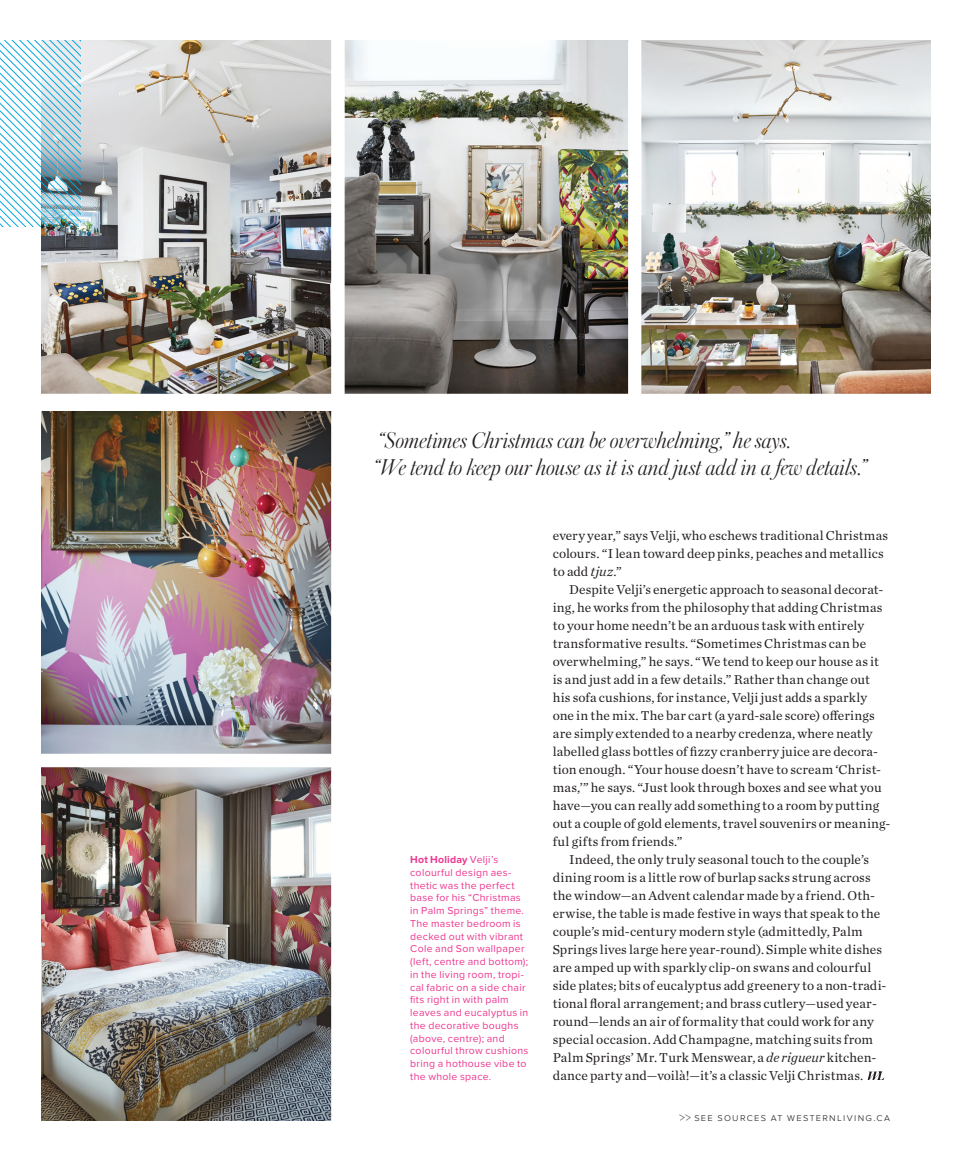
<style>
.page{position:relative;width:972px;height:1161px;background:#fff}
.page>*{position:absolute;margin:0;border:0;box-sizing:border-box;transform-origin:0 0}
.t1{font:italic 300 24px/27px "Austin";letter-spacing:-.01em;color:#231f20}
.t2{font:13.5px/18px "Chronicle Text G1";letter-spacing:.01em;color:#231f20}
.t3{font:10.5px/12.8px "Proxima Nova";letter-spacing:.03em;color:#ed3790}
.t4{font:300 10.5px "Proxima Nova";letter-spacing:.125em;color:#231f20}
.s1{font-weight:700}
.s2{font-style:italic}
</style>
<div class="page">
<img style="left:41px;top:767px;width:290px;height:353px">
<img style="left:41px;top:411px;width:290px;height:343px">
<svg style="left:679px;top:1114px;width:12px;height:7px"></svg>
<svg style="left:868px;top:1072px;width:16px;height:8px"></svg>
<img style="left:345px;top:40px;width:283px;height:354px">
<img style="left:641px;top:40px;width:290px;height:354px">
<img style="left:41px;top:40px;width:290px;height:354px">
<svg style="left:0;top:40px;width:81px;height:186px"></svg>
<h1 class="t1" style="left:374px;top:426px;width:494px">“Sometimes Christmas can be overwhelming,” he says.<br>“We tend to keep our house as it is and just add in a few details.”</h1>
<p class="t3" style="left:410px;top:853px;width:120px"><span class="s1">Hot Holiday</span> Velji’s colourful design aes&shy;thetic was the perfect base for his “Christmas in Palm Springs” theme.<br>The master bedroom is decked out with vibrant<br>Cole and Son wallpaper (left, centre and bottom); in the living room, tropi&shy;cal fabric on a side chair fits right in with palm leaves and eucalyptus in the decorative boughs (above, centre); and colourful throw cushions bring a hothouse vibe to the whole space.</p>
<p class="t2" style="left:553px;top:526px;width:337px">every year,” says Velji, who eschews traditional Christmas colours. “I lean toward deep pinks, peaches and metallics to add <span class="s2">tjuz</span>.”</p>
<p class="t2" style="left:569px;top:580px;width:316px">Despite Velji’s energetic approach to seasonal decorat-</p>
<p class="t2" style="left:553px;top:598px;width:331px">ing, he works from the philosophy that adding Christmas</p>
<p class="t2" style="left:553px;top:616px;width:313px">to your home needn’t be an arduous task with entirely</p>
<p class="t2" style="left:553px;top:634px;width:315px">transformative results. “Sometimes Christmas can be</p>
<p class="t2" style="left:553px;top:652px;width:328px">overwhelming,” he says. “We tend to keep our house as it</p>
<p class="t2" style="left:553px;top:670px;width:319px">is and just add in a few details.” Rather than change out</p>
<p class="t2" style="left:553px;top:688px;width:316px">his sofa cushions, for instance, Velji just adds a sparkly</p>
<p class="t2" style="left:553px;top:706px;width:324px">one in the mix. The bar cart (a yard-sale score) offerings</p>
<p class="t2" style="left:553px;top:724px;width:321px">are simply extended to a nearby credenza, where neatly</p>
<p class="t2" style="left:553px;top:742px;width:327px">labelled glass bottles of fizzy cranberry juice are decora-</p>
<p class="t2" style="left:553px;top:760px;width:330px">tion enough. “Your house doesn’t have to scream ‘Christ-</p>
<p class="t2" style="left:553px;top:778px;width:330px">mas,’” he says. “Just look through boxes and see what you</p>
<p class="t2" style="left:553px;top:796px;width:328px">have—you can really add something to a room by putting</p>
<p class="t2" style="left:553px;top:814px;width:339px">out a couple of gold elements, travel souvenirs or meaning-</p>
<p class="t2" style="left:553px;top:832px;width:131px">ful gifts from friends.”</p>
<p class="t2" style="left:569px;top:850px;width:302px">Indeed, the only truly seasonal touch to the couple’s</p>
<p class="t2" style="left:553px;top:868px;width:319px">dining room is a little row of burlap sacks strung across</p>
<p class="t2" style="left:553px;top:886px;width:324px">the window—an Advent calendar made by a friend. Oth-</p>
<p class="t2" style="left:553px;top:904px;width:329px">erwise, the table is made festive in ways that speak to the</p>
<p class="t2" style="left:553px;top:922px;width:312px">couple’s mid-century modern style (admittedly, Palm</p>
<p class="t2" style="left:553px;top:940px;width:331px">Springs lives large here year-round). Simple white dishes</p>
<p class="t2" style="left:553px;top:958px;width:320px">are amped up with sparkly clip-on swans and colourful</p>
<p class="t2" style="left:553px;top:976px;width:335px">side plates; bits of eucalyptus add greenery to a non-tradi-</p>
<p class="t2" style="left:553px;top:994px;width:326px">tional floral arrangement; and brass cutlery—used year-</p>
<p class="t2" style="left:553px;top:1012px;width:323px">round—lends an air of formality that could work for any</p>
<p class="t2" style="left:553px;top:1030px;width:322px">special occasion. Add Champagne, matching suits from</p>
<p class="t2" style="left:553px;top:1048px;width:325px">Palm Springs’ Mr. Turk Menswear, a <span class="s2">de rigueur</span> kitchen-</p>
<p class="t2" style="left:553px;top:1066px;width:312px">dance party and—voilà!—it’s a classic Velji Christmas.</p>
<p class="t4" style="left:694px;top:1112px;width:197px">See Sources at westernliving.ca</p>
</div>
